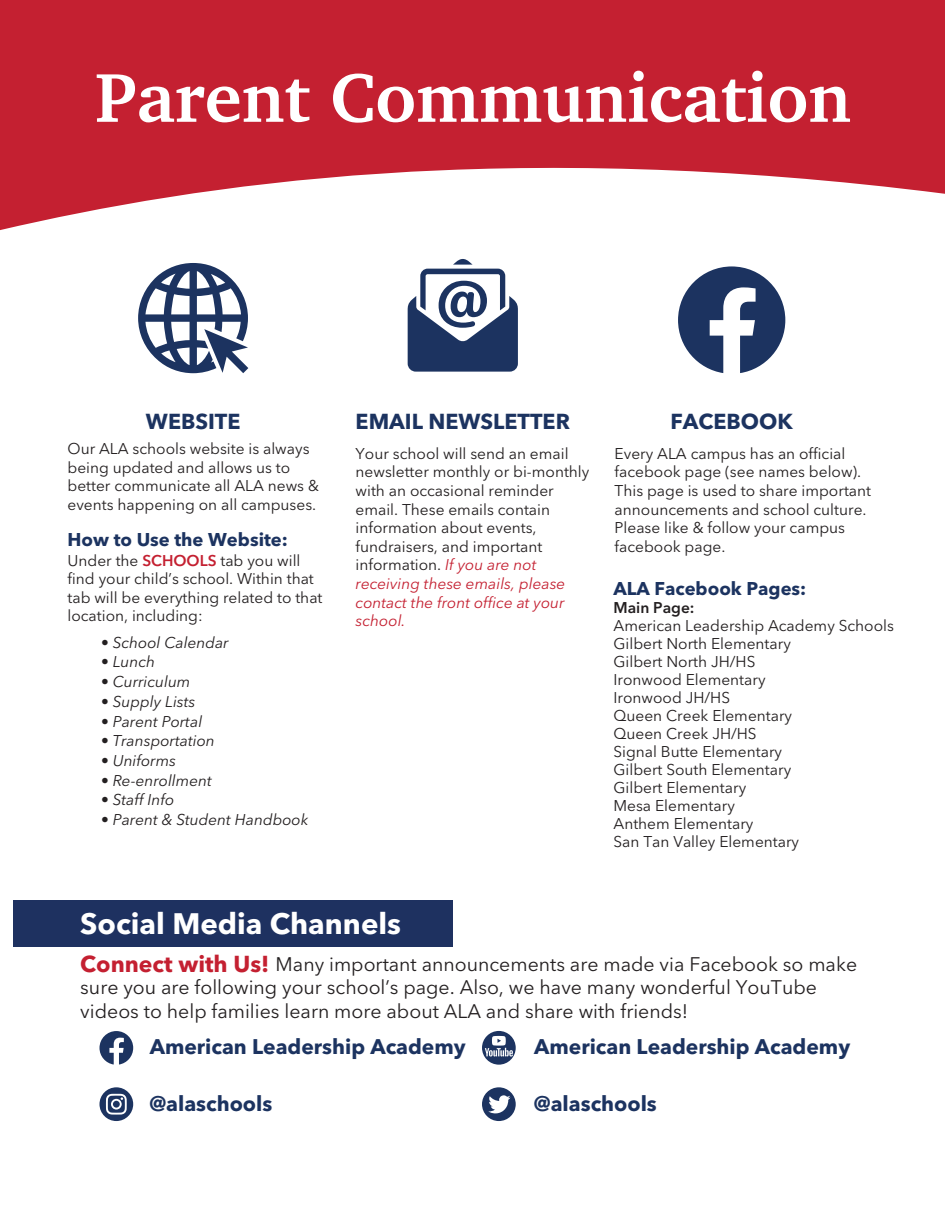
<style>
.page{position:relative;width:945px;height:1215px;background:#fff}
.page>*{position:absolute;margin:0;border:0;box-sizing:border-box;transform-origin:0 0}
.t1{font:700 70.65px "Charter BT";color:#fff}
.t2{font:700 29.4px "Avenir Next LT Pro";color:#fff}
.t3{font:700 22.95px "Avenir Next LT Pro";color:#c42031}
.t4{font:700 21.45px "Avenir Next LT Pro";color:#1c3360}
.t5{font:700 21px "Avenir Next LT Pro";color:#1c3360}
.t6{font:19.5px/23.4px "Avenir Next LT Pro";color:#231f20}
.t7{font:700 18.3px "Avenir Next LT Pro";color:#1c3360}
.t8{font:15.45px/18.6px "Avenir Next LT Pro";color:#231f20}
.t9{font:italic 15.45px "Avenir Next LT Pro";color:#231f20}
.t10{font:600 15.45px "Avenir Next LT Pro";color:#231f20}
.s1{font-weight:600;color:#c42031}
.s2{font-style:italic;color:#c42031}
</style>
<div class="page">
<div style="left:14px;top:900px;width:439px;height:47px;background:#1e3160"></div>
<svg style="left:0;top:0;width:945px;height:230px;fill:#c42031"></svg>
<svg style="left:408px;top:259px;width:110px;height:113px"></svg>
<svg style="left:138px;top:263px;width:110px;height:110px"></svg>
<svg style="left:678px;top:266px;width:107px;height:107px"></svg>
<svg style="left:99px;top:1031px;width:34px;height:34px"></svg>
<div style="left:482px;top:1031px;width:34px;height:34px;background:#1c3360;border-radius:50%"></div>
<div style="left:99px;top:1087px;width:34px;height:34px;background:#1c3360;border-radius:50%"></div>
<svg style="left:106px;top:1094px;width:21px;height:21px"></svg>
<svg style="left:485px;top:1036px;width:28px;height:21px"></svg>
<svg style="left:482px;top:1087px;width:34px;height:34px"></svg>
<h1 class="t1" style="left:95px;top:54px;width:757px">Parent Communication</h1>
<h3 class="t4" style="left:146px;top:409px;width:96px">WEBSITE</h3>
<h3 class="t4" style="left:356px;top:409px;width:216px">EMAIL NEWSLETTER</h3>
<p class="t8" style="left:68px;top:439px;width:253px">Our ALA schools website is always being updated and allows us to better communicate all ALA news &amp; events happening on all campuses.</p>
<p class="t7" style="left:68px;top:528px;width:222px">How to Use the Website:</p>
<p class="t8" style="left:68px;top:551px;width:257px">Under the <span class="s1">SCHOOLS</span> tab you will find your child’s school. Within that tab will be everything related to that location, including:</p>
<p class="t9" style="left:101px;top:633px;width:129px">• School Calendar</p>
<p class="t9" style="left:101px;top:653px;width:56px">• Lunch</p>
<p class="t9" style="left:101px;top:672px;width:91px">• Curriculum</p>
<p class="t9" style="left:101px;top:692px;width:96px">• Supply Lists</p>
<p class="t9" style="left:101px;top:712px;width:103px">• Parent Portal</p>
<p class="t9" style="left:101px;top:732px;width:115px">• Transportation</p>
<p class="t9" style="left:101px;top:751px;width:77px">• Uniforms</p>
<p class="t9" style="left:101px;top:771px;width:112px">• Re-enrollment</p>
<p class="t9" style="left:101px;top:791px;width:75px">• Staff Info</p>
<p class="t9" style="left:101px;top:811px;width:209px">• Parent &amp; Student Handbook</p>
<p class="t8" style="left:356px;top:444px;width:235px">Your school will send an email newsletter monthly or bi-monthly with an occasional reminder email. These emails contain information about events, fundraisers, and important information. <span class="s2">If you are not receiving these emails, please contact the front office at your school.</span></p>
<h3 class="t4" style="left:670px;top:409px;width:124px">FACEBOOK</h3>
<p class="t8" style="left:615px;top:444px;width:258px">Every ALA campus has an official facebook page (see names below).<br>This page is used to share important announcements and school culture.<br>Please like &amp; follow your campus facebook page.</p>
<p class="t7" style="left:614px;top:577px;width:194px">ALA Facebook Pages:</p>
<p class="t10" style="left:614px;top:598px;width:83px">Main Page:</p>
<p class="t8" style="left:614px;top:617px;width:282px;line-height:18px">American Leadership Academy Schools<br>Gilbert North Elementary<br>Gilbert North JH/HS<br>Ironwood Elementary<br>Ironwood JH/HS</p>
<p class="t8" style="left:614px;top:707px;width:180px;line-height:18px">Queen Creek Elementary<br>Queen Creek JH/HS</p>
<p class="t8" style="left:614px;top:760px;width:187px;line-height:18px">Gilbert South Elementary<br>Gilbert Elementary<br>Mesa Elementary<br>Anthem Elementary<br>San Tan Valley Elementary</p>
<p class="t8" style="left:614px;top:742px;width:170px">Signal Butte Elementary</p>
<h2 class="t2" style="left:80px;top:906px;width:322px">Social Media Channels</h2>
<h3 class="t3" style="left:80px;top:950px;width:191px">Connect with Us!</h3>
<p class="t6" style="left:80px;top:952px;width:778px;text-indent:195px">Many important announcements are made via Facebook so make sure you are following your school’s page. Also, we have many wonderful YouTube videos to help families learn more about ALA and share with friends!</p>
<h3 class="t5" style="left:150px;top:1034px;width:318px">American Leadership Academy</h3>
<h3 class="t5" style="left:149px;top:1090px;width:124px">@alaschools</h3>
<h3 class="t5" style="left:534px;top:1034px;width:318px">American Leadership Academy</h3>
<h3 class="t5" style="left:534px;top:1090px;width:124px">@alaschools</h3>
</div>
